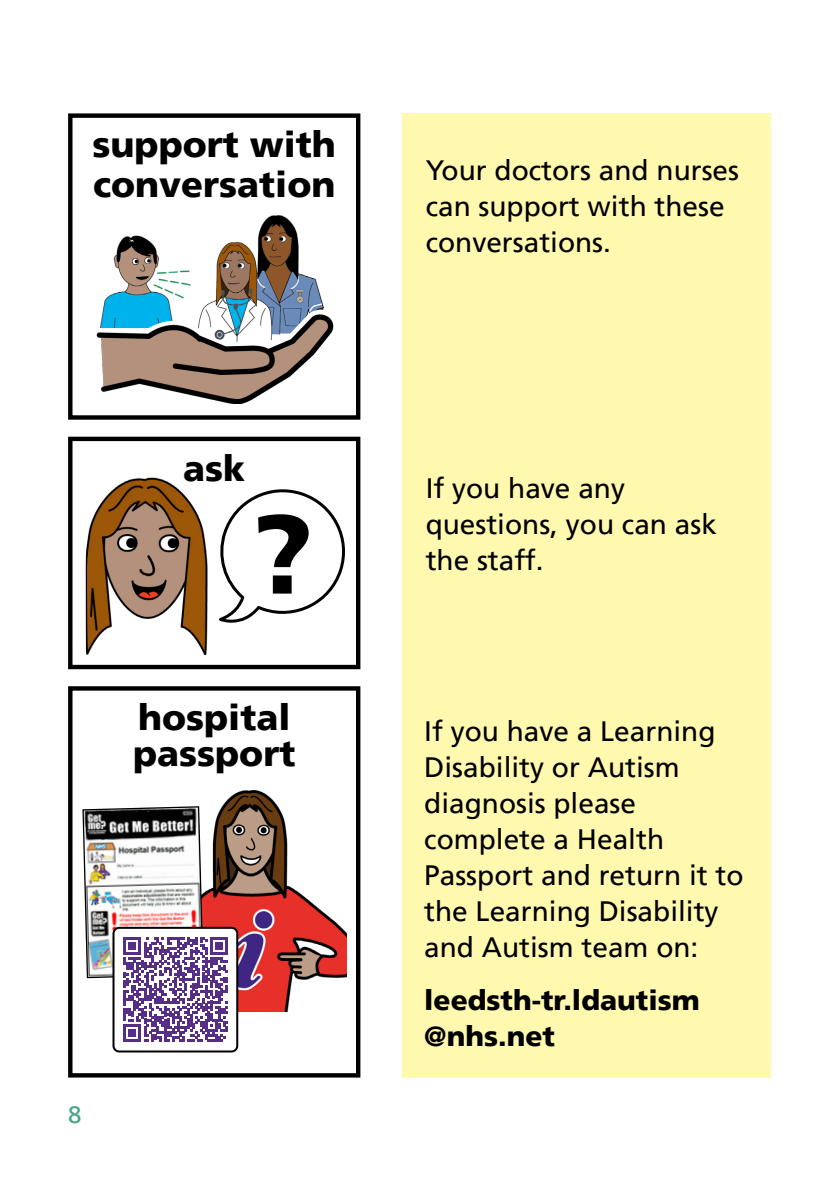
<style>
.page{position:relative;width:840px;height:1191px;background:#fff}
.page>*{position:absolute;margin:0;border:0;box-sizing:border-box;transform-origin:0 0}
.t1{font:900 111.6px "Frutiger LT";color:#000}
.t2{font:900 36px/40px "Frutiger LT";color:#000}
.t3{font:28px/36px "Frutiger LT";color:#000}
.t4{font:900 28px/36px "Frutiger LT";color:#000}
.t5{font:24px "Frutiger LT";color:#4aa486}
</style>
<div class="page">
<div style="left:401px;top:113px;width:369px;height:964px;background:#fff9af"></div>
<div style="left:68px;top:113px;width:292px;height:307px;border:4px solid #000"></div>
<div style="left:68px;top:437px;width:292px;height:232px;border:4px solid #000"></div>
<img style="left:86px;top:477px;width:122px;height:178px">
<svg style="left:219px;top:489px;width:126px;height:134px"></svg>
<img style="left:223px;top:790px;width:123px;height:221px">
<div style="left:68px;top:686px;width:292px;height:391px;border:4px solid #000"></div>
<div style="left:113px;top:927px;width:124px;height:124px;background:#fff;border-radius:6px"></div>
<div style="left:112px;top:926px;width:126px;height:126px;border:2px solid #000;border-radius:6px"></div>
<svg style="left:82px;top:805px;width:146px;height:236px"></svg>
<img style="left:102px;top:215px;width:222px;height:98px">
<img style="left:96px;top:313px;width:238px;height:91px">
<p class="t2" style="left:92px;top:125px;width:245px">support with conversation</p>
<p class="t2" style="left:183px;top:448px;width:63px">ask</p>
<h1 class="t1" style="left:251px;top:487px;width:64px">?</h1>
<p class="t2" style="left:133px;top:699px;width:164px;line-height:36px">hospital passport</p>
<p class="t5" style="left:68px;top:1101px;width:15px">8</p>
<p class="t3" style="left:425px;top:152px;width:315px">Your doctors and nurses can support with these conversations.</p>
<p class="t3" style="left:425px;top:470px;width:292px">If you have any questions, you can ask</p>
<p class="t3" style="left:425px;top:542px;width:119px">the staff.</p>
<p class="t3" style="left:424px;top:713px;width:320px">If you have a Learning<br>Disability or Autism diagnosis please complete a Health<br>Passport and return it to the Learning Disability and Autism team on:</p>
<p class="t4" style="left:424px;top:982px;width:277px">leedsth-tr.ldautism @nhs.net</p>
</div>
